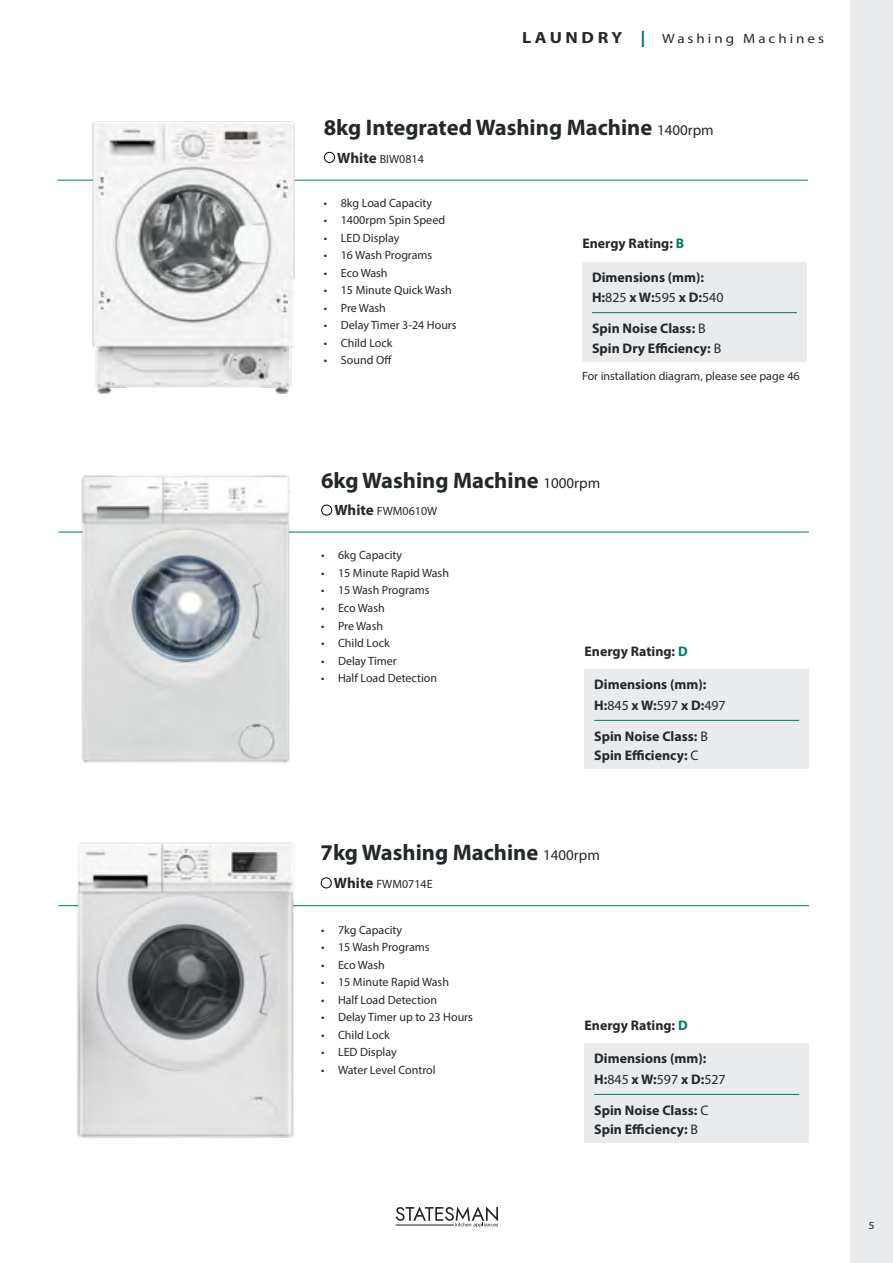
<style>
.page{position:relative;width:893px;height:1263px;background:#fff}
.page>*{position:absolute;margin:0;border:0;box-sizing:border-box;transform-origin:0 0}
.t1{font:700 22.5px "Myriad Pro";color:#23282a}
.t2{font:700 13.95px/20.4px "Myriad Pro";color:#23282a}
.t3{font:13.5px "Myriad Pro";letter-spacing:.2em;color:#23282a;scale:1.11 1}
.t4{font:12px "Myriad Pro";color:#23282a}
.t5{font:10.8px "Myriad Pro";color:#23282a;scale:1.11 1}
.s1{font-weight:700;font-size:16.2px}
.s2{font-weight:700;font-size:16.2px;color:#007961}
.s3{font-weight:400;font-size:15px}
.s4{font-weight:700;font-size:15px}
.s5{color:#007961}
.s6{font-weight:400}
</style>
<div class="page">
<div style="left:850px;top:0;width:43px;height:1263px;background:#e9ebec"></div>
<svg style="left:396px;top:1207px;width:102px;height:20px"></svg>
<hr style="left:396px;top:1225px;width:58px;height:1px;background:#1c2226">
<hr style="left:58px;top:180px;width:35px;height:1px;background:#007961">
<div style="left:582px;top:262px;width:225px;height:100px;background:#e9ebec"></div>
<hr style="left:592px;top:312px;width:205px;height:1px;background:#007961">
<div style="left:324px;top:152px;width:11px;height:11px;border:1px solid #000;border-radius:50%"></div>
<img style="left:92px;top:121px;width:203px;height:273px">
<hr style="left:293px;top:905px;width:516px;height:1px;background:#007961">
<hr style="left:289px;top:532px;width:520px;height:1px;background:#007961">
<div style="left:584px;top:669px;width:225px;height:100px;background:#e9ebec"></div>
<hr style="left:594px;top:720px;width:205px;height:1px;background:#007961">
<div style="left:321px;top:505px;width:11px;height:10px;border:1px solid #000;border-radius:50%"></div>
<div style="left:321px;top:878px;width:10px;height:10px;border:1px solid #000;border-radius:50%"></div>
<hr style="left:295px;top:180px;width:513px;height:1px;background:#007961">
<svg style="left:58px;top:532px;width:20px;height:1px"></svg>
<svg style="left:58px;top:905px;width:12px;height:1px"></svg>
<img style="left:78px;top:475px;width:215px;height:288px">
<img style="left:70px;top:842px;width:227px;height:296px">
<div style="left:584px;top:1043px;width:225px;height:100px;background:#e9ebec"></div>
<hr style="left:594px;top:1094px;width:205px;height:1px;background:#007961">
<p class="t3" style="left:522px;top:30px;width:274px"><span class="s1">LAUNDRY</span> <span class="s2">|</span> Washing Machines</p>
<h1 class="t1" style="left:324px;top:113px;width:391px">8kg Integrated Washing Machine <span class="s3">1400rpm</span></h1>
<p class="t4" style="left:337px;top:151px;width:88px"><span class="s4">White</span> BIW0814</p>
<p class="t4" style="left:324px;top:195px;width:110px">• 8kg Load Capacity</p>
<p class="t4" style="left:324px;top:213px;width:123px">• 1400rpm Spin Speed</p>
<p class="t4" style="left:324px;top:230px;width:77px">• LED Display</p>
<p class="t4" style="left:324px;top:248px;width:110px">• 16 Wash Programs</p>
<p class="t4" style="left:324px;top:265px;width:65px">• Eco Wash</p>
<p class="t4" style="left:324px;top:283px;width:129px">• 15 Minute Quick Wash</p>
<p class="t4" style="left:324px;top:300px;width:64px">• Pre Wash</p>
<p class="t4" style="left:324px;top:318px;width:134px">• Delay Timer 3-24 Hours</p>
<p class="t4" style="left:324px;top:335px;width:70px">• Child Lock</p>
<p class="t4" style="left:324px;top:353px;width:70px">• Sound Off</p>
<p class="t2" style="left:582px;top:233px;width:103px">Energy Rating: <span class="s5">B</span></p>
<p class="t2" style="left:592px;top:266px;width:133px">Dimensions (mm):<br>H:<span class="s6">825</span> x W:<span class="s6">595</span> x D:<span class="s6">540</span></p>
<p class="t2" style="left:592px;top:318px;width:115px">Spin Noise Class: <span class="s6">B</span></p>
<p class="t2" style="left:592px;top:337px;width:131px">Spin Dry Efficiency: <span class="s6">B</span></p>
<p class="t4" style="left:582px;top:368px;width:219px">For installation diagram, please see page 46</p>
<h1 class="t1" style="left:321px;top:465px;width:281px">6kg Washing Machine <span class="s3">1000rpm</span></h1>
<p class="t4" style="left:334px;top:504px;width:104px"><span class="s4">White</span> FWM0610W</p>
<p class="t4" style="left:321px;top:548px;width:83px">• 6kg Capacity</p>
<p class="t4" style="left:321px;top:565px;width:130px">• 15 Minute Rapid Wash</p>
<p class="t4" style="left:321px;top:583px;width:110px">• 15 Wash Programs</p>
<p class="t4" style="left:321px;top:600px;width:65px">• Eco Wash</p>
<p class="t4" style="left:321px;top:618px;width:64px">• Pre Wash</p>
<p class="t4" style="left:321px;top:636px;width:70px">• Child Lock</p>
<p class="t4" style="left:321px;top:653px;width:77px">• Delay Timer</p>
<p class="t4" style="left:321px;top:671px;width:118px">• Half Load Detection</p>
<p class="t2" style="left:584px;top:640px;width:105px">Energy Rating: <span class="s5">D</span></p>
<p class="t2" style="left:594px;top:674px;width:133px">Dimensions (mm):<br>H:<span class="s6">845</span> x W:<span class="s6">597</span> x D:<span class="s6">497</span></p>
<p class="t2" style="left:594px;top:726px;width:115px">Spin Noise Class: <span class="s6">B</span></p>
<p class="t2" style="left:594px;top:745px;width:106px">Spin Efficiency: <span class="s6">C</span></p>
<h1 class="t1" style="left:321px;top:838px;width:281px">7kg Washing Machine <span class="s3">1400rpm</span></h1>
<p class="t4" style="left:334px;top:877px;width:100px"><span class="s4">White</span> FWM0714E</p>
<p class="t4" style="left:321px;top:922px;width:83px">• 7kg Capacity</p>
<p class="t4" style="left:321px;top:939px;width:110px">• 15 Wash Programs</p>
<p class="t4" style="left:321px;top:957px;width:65px">• Eco Wash</p>
<p class="t4" style="left:321px;top:974px;width:130px">• 15 Minute Rapid Wash</p>
<p class="t4" style="left:321px;top:992px;width:118px">• Half Load Detection</p>
<p class="t4" style="left:321px;top:1009px;width:153px">• Delay Timer up to 23 Hours</p>
<p class="t4" style="left:321px;top:1027px;width:70px">• Child Lock</p>
<p class="t4" style="left:321px;top:1045px;width:77px">• LED Display</p>
<p class="t4" style="left:321px;top:1062px;width:116px">• Water Level Control</p>
<p class="t2" style="left:584px;top:1014px;width:105px">Energy Rating: <span class="s5">D</span></p>
<p class="t2" style="left:594px;top:1048px;width:133px">Dimensions (mm):<br>H:<span class="s6">845</span> x W:<span class="s6">597</span> x D:<span class="s6">527</span></p>
<p class="t2" style="left:594px;top:1100px;width:116px">Spin Noise Class: <span class="s6">C</span></p>
<p class="t2" style="left:594px;top:1119px;width:105px">Spin Efficiency: <span class="s6">B</span></p>
<p class="t5" style="left:869px;top:1218px;width:7px">5</p>
</div>
